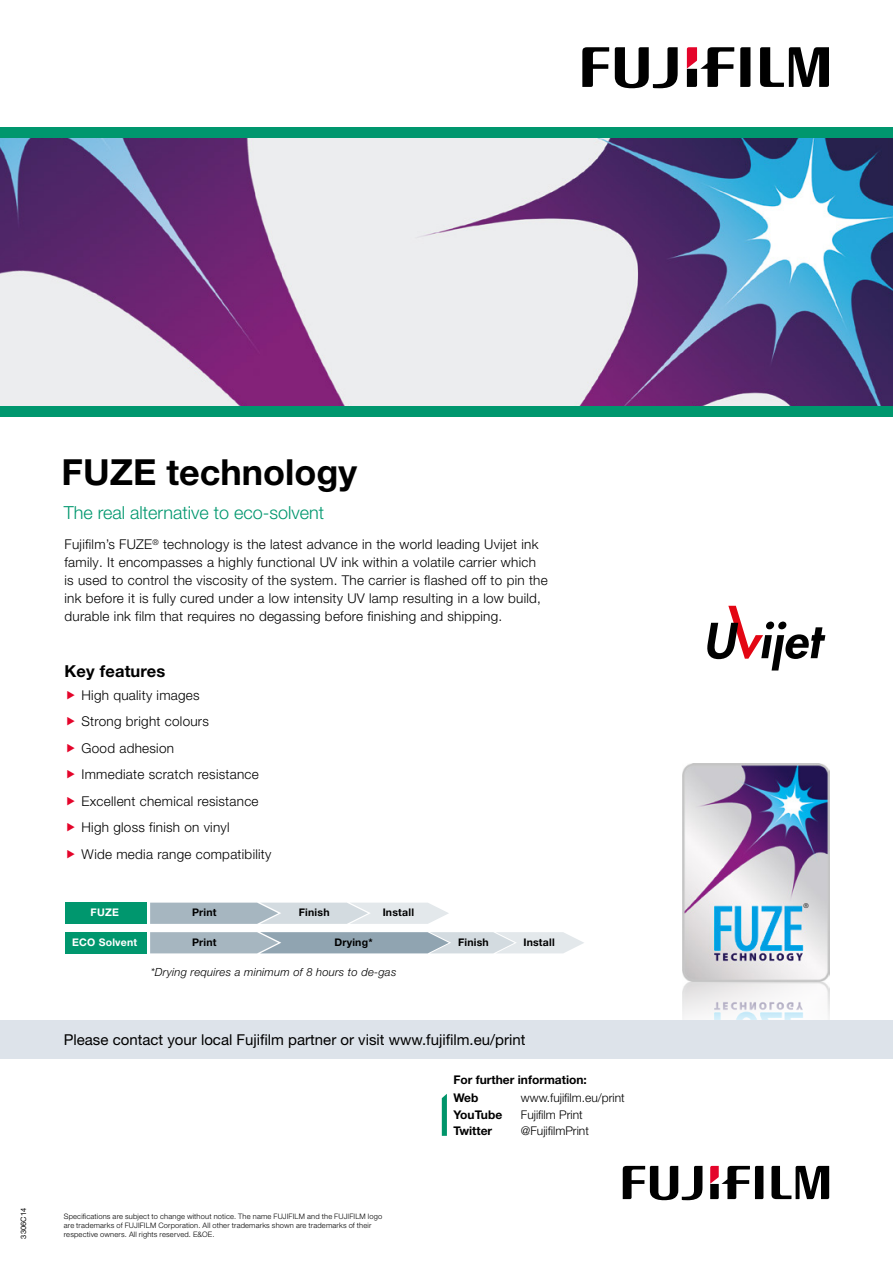
<style>
.page{position:relative;width:893px;height:1263px;background:#fff}
.page>*{position:absolute;margin:0;border:0;box-sizing:border-box;transform-origin:0 0}
.Front_cover_-_main_h{font:700 36px "Helvetica Neue LT Pro";color:#000}
.Front_cover_-_intro{font:300 18px "Helvetica Neue LT Pro";color:#00976e}
.Page_-_para_heading{font:700 16.5px "Helvetica Neue LT Pro";letter-spacing:.01em;color:#000}
.Address_-_contact_he{font:15px "Helvetica Neue LT Pro";color:#000}
.Page_-_body_text{font:300 13.5px/18px "Helvetica Neue LT Pro";letter-spacing:.02em;color:#000}
.t1{font:300 12px "Helvetica Neue LT Pro";color:#000}
.t2{font:700 12px "Helvetica Neue LT Pro";color:#000}
.Page_-_captions{font:italic 300 11.25px "Helvetica Neue LT Pro";letter-spacing:.02em;color:#000}
.Table_-_bold_text{font:700 10.5px "Helvetica Neue LT Pro";letter-spacing:.02em;color:#000}
.Table_-_bold_text-2{font:700 10.5px "Helvetica Neue LT Pro";letter-spacing:.02em;color:#fff}
.t3{font:300 7.5px/9px "Helvetica Neue LT Pro";letter-spacing:.025em;color:#000}
.Address_-_neg_number{font:7.5px "Helvetica Neue LT Pro";color:#000}
.Page_-_body_text-2{font:300 6.6px "Helvetica Neue LT Pro";color:#000}
</style>
<div class="page">
<svg style="left:740px;top:47px;width:10px;height:40px"></svg>
<svg style="left:582px;top:47px;width:27px;height:40px"></svg>
<svg style="left:760px;top:47px;width:69px;height:40px"></svg>
<svg style="left:615px;top:47px;width:63px;height:42px"></svg>
<svg style="left:687px;top:47px;width:47px;height:40px"></svg>
<img style="left:0;top:138px;width:893px;height:268px">
<div style="left:0;top:406px;width:893px;height:11px;background:#00976e"></div>
<div style="left:0;top:127px;width:893px;height:11px;background:#00976e"></div>
<svg style="left:150px;top:903px;width:299px;height:21px"></svg>
<div style="left:65px;top:903px;width:81px;height:21px;background:#00976e"></div>
<div style="left:65px;top:932px;width:81px;height:21px;background:#00976e"></div>
<img style="left:682px;top:763px;width:147px;height:257px">
<svg style="left:707px;top:606px;width:118px;height:64px"></svg>
<svg style="left:150px;top:932px;width:434px;height:21px"></svg>
<svg style="left:771px;top:1166px;width:58px;height:33px"></svg>
<svg style="left:623px;top:1166px;width:79px;height:34px"></svg>
<svg style="left:710px;top:1166px;width:53px;height:33px"></svg>
<svg style="left:442px;top:1094px;width:5px;height:42px"></svg>
<div style="left:0;top:1020px;width:893px;height:39px;background:#dde3ea"></div>
<p class="Front_cover_-_main_h" style="left:62px;top:449px;width:297px">FUZE technology</p>
<p class="Front_cover_-_intro" style="left:64px;top:501px;width:262px">The real alternative to eco-solvent</p>
<p class="Page_-_body_text" style="left:65px;top:535px;width:485px">Fujifilm’s FUZE<sup>®</sup> technology is the latest advance in the world leading Uvijet ink family. It encompasses a highly functional UV ink within a volatile carrier which is used to control the viscosity of the system. The carrier is flashed off to pin the ink before it is fully cured under a low intensity UV lamp resulting in a low build, durable ink film that requires no degassing before finishing and shipping.</p>
<p class="Page_-_para_heading" style="left:65px;top:661px;width:102px">Key features</p>
<p class="Page_-_body_text" style="left:82px;top:685px;width:120px">High quality images</p>
<p class="Page_-_body_text" style="left:82px;top:712px;width:129px">Strong bright colours</p>
<p class="Page_-_body_text" style="left:82px;top:738px;width:94px">Good adhesion</p>
<p class="Page_-_body_text" style="left:82px;top:765px;width:179px">Immediate scratch resistance</p>
<p class="Page_-_body_text" style="left:82px;top:791px;width:179px">Excellent chemical resistance</p>
<p class="Page_-_body_text" style="left:82px;top:818px;width:150px">High gloss finish on vinyl</p>
<p class="Page_-_body_text" style="left:82px;top:844px;width:191px">Wide media range compatibility</p>
<p class="Table_-_bold_text-2" style="left:91px;top:906px;width:30px">FUZE</p>
<p class="Table_-_bold_text-2" style="left:72px;top:935px;width:67px">ECO Solvent</p>
<p class="Table_-_bold_text" style="left:192px;top:906px;width:26px">Print</p>
<p class="Table_-_bold_text" style="left:299px;top:906px;width:32px">Finish</p>
<p class="Table_-_bold_text" style="left:383px;top:906px;width:33px">Install</p>
<p class="Table_-_bold_text" style="left:192px;top:935px;width:26px">Print</p>
<p class="Table_-_bold_text" style="left:334px;top:935px;width:40px">Drying*</p>
<p class="Table_-_bold_text" style="left:458px;top:935px;width:32px">Finish</p>
<p class="Page_-_captions" style="left:151px;top:965px;width:247px">*Drying requires a minimum of 8 hours to de-gas</p>
<p class="Table_-_bold_text" style="left:523px;top:935px;width:33px">Install</p>
<p class="Address_-_contact_he" style="left:64px;top:1030px;width:463px">Please contact your local Fujifilm partner or visit www.fujifilm.eu/print</p>
<p class="Address_-_neg_number" style="left:19px;top:1238px;width:32px;rotate:-90deg">3306C14</p>
<p class="t3" style="left:64px;top:1212px;width:320px">Specifications are subject to change without notice. The name FUJIFILM and the FUJIFILM logo are trademarks of FUJIFILM Corporation. All other trademarks shown are trademarks of their respective owners. All rights reserved. E&amp;OE.</p>
<p class="t2" style="left:453px;top:1072px;width:135px">For further information:</p>
<p class="t2" style="left:453px;top:1090px;width:27px">Web</p>
<p class="t1" style="left:521px;top:1091px;width:105px">www.fujifilm.eu/print</p>
<p class="t2" style="left:453px;top:1107px;width:50px">YouTube</p>
<p class="t1" style="left:521px;top:1107px;width:63px">Fujifilm Print</p>
<p class="t2" style="left:453px;top:1123px;width:40px">Twitter</p>
<p class="t1" style="left:521px;top:1124px;width:70px">@FujifilmPrint</p>
<p class="Page_-_body_text-2" style="left:804px;top:901px;width:7px">®</p>
</div>
